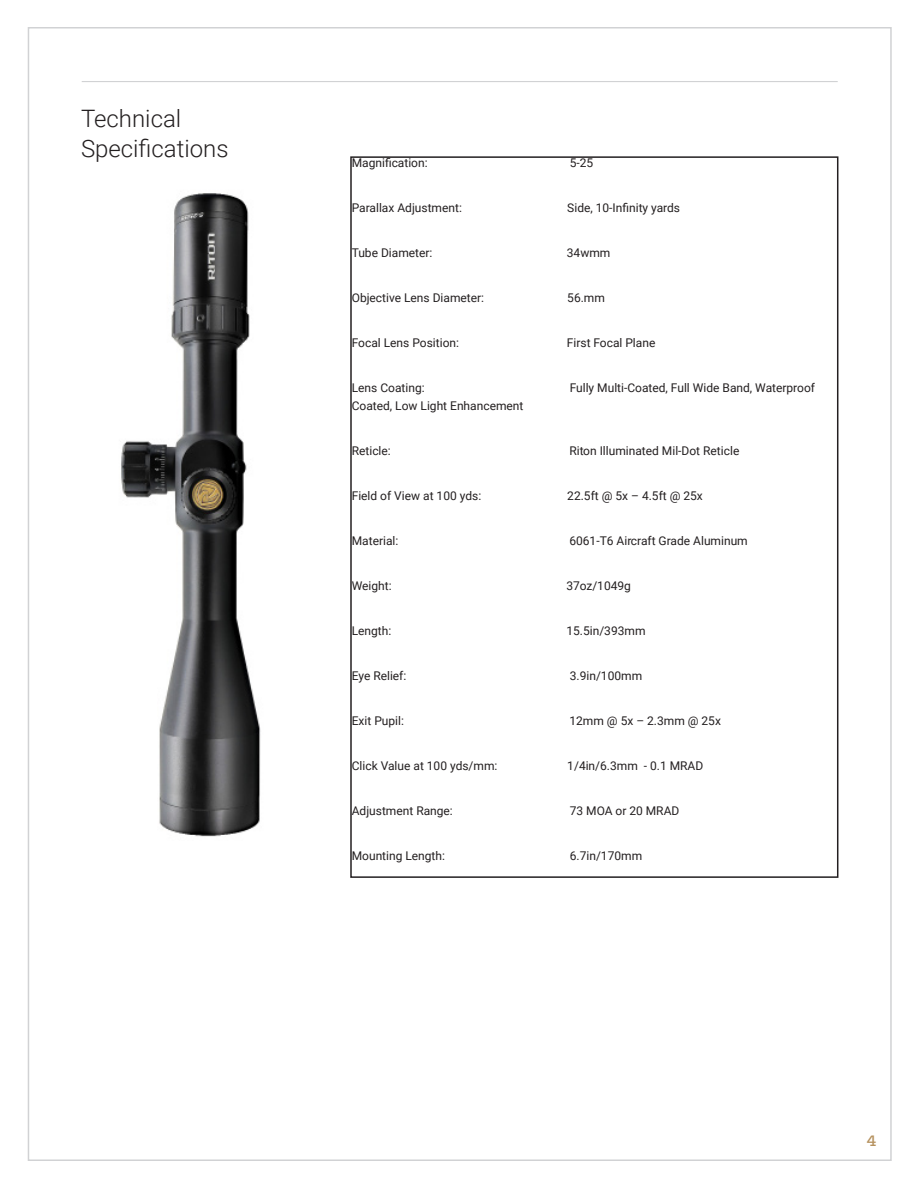
<style>
.page{position:relative;width:918px;height:1188px;background:#fff}
.page>*{position:absolute;margin:0;border:0;box-sizing:border-box;transform-origin:0 0}
.t1{font:300 24px/30px "Roboto";color:#231f20}
.t2{font:500 15px "Vitesse";color:#b6925f}
._25{font:12px "Roboto";color:#231f20}
</style>
<div class="page">
<div style="left:350px;top:156px;width:488px;height:722px;border:2px solid #231f20"></div>
<hr style="left:82px;top:81px;width:756px;height:1px;background:#d1d2d4">
<img style="left:121px;top:193px;width:140px;height:644px">
<p class="t1" style="left:81px;top:103px;width:149px">Technical<br>Specifications</p>
<p class="_25" style="left:352px;top:154px;width:77px">Magnification:</p>
<p class="_25" style="left:570px;top:154px;width:25px">5-25</p>
<p class="_25" style="left:352px;top:199px;width:112px">Parallax Adjustment:</p>
<p class="_25" style="left:567px;top:199px;width:114px">Side, 10-Infinity yards</p>
<p class="_25" style="left:352px;top:244px;width:82px">Tube Diameter:</p>
<p class="_25" style="left:567px;top:244px;width:45px">34wmm</p>
<p class="_25" style="left:352px;top:289px;width:134px">Objective Lens Diameter:</p>
<p class="_25" style="left:567px;top:289px;width:39px">56.mm</p>
<p class="_25" style="left:352px;top:334px;width:109px">Focal Lens Position:</p>
<p class="_25" style="left:567px;top:334px;width:90px">First Focal Plane</p>
<p class="_25" style="left:352px;top:379px;width:74px">Lens Coating:</p>
<p class="_25" style="left:570px;top:379px;width:247px">Fully Multi-Coated, Full Wide Band, Waterproof</p>
<p class="_25" style="left:352px;top:397px;width:173px">Coated, Low Light Enhancement</p>
<p class="_25" style="left:352px;top:442px;width:41px">Reticle:</p>
<p class="_25" style="left:569px;top:442px;width:171px">Riton Illuminated Mil-Dot Reticle</p>
<p class="_25" style="left:352px;top:487px;width:131px">Field of View at 100 yds:</p>
<p class="_25" style="left:567px;top:487px;width:137px">22.5ft @ 5x – 4.5ft @ 25x</p>
<p class="_25" style="left:352px;top:532px;width:48px">Material:</p>
<p class="_25" style="left:569px;top:532px;width:180px">6061-T6 Aircraft Grade Aluminum</p>
<p class="_25" style="left:352px;top:577px;width:41px">Weight:</p>
<p class="_25" style="left:566px;top:577px;width:66px">37oz/1049g</p>
<p class="_25" style="left:352px;top:622px;width:41px">Length:</p>
<p class="_25" style="left:566px;top:622px;width:81px">15.5in/393mm</p>
<p class="_25" style="left:352px;top:667px;width:56px">Eye Relief:</p>
<p class="_25" style="left:570px;top:667px;width:74px">3.9in/100mm</p>
<p class="_25" style="left:352px;top:712px;width:54px">Exit Pupil:</p>
<p class="_25" style="left:569px;top:712px;width:153px">12mm @ 5x – 2.3mm @ 25x</p>
<p class="_25" style="left:352px;top:757px;width:147px">Click Value at 100 yds/mm:</p>
<p class="_25" style="left:567px;top:757px;width:138px">1/4in/6.3mm - 0.1 MRAD</p>
<p class="_25" style="left:352px;top:802px;width:103px">Adjustment Range:</p>
<p class="_25" style="left:570px;top:802px;width:111px">73 MOA or 20 MRAD</p>
<p class="_25" style="left:352px;top:847px;width:95px">Mounting Length:</p>
<p class="_25" style="left:570px;top:847px;width:74px">6.7in/170mm</p>
<p class="t2" style="left:867px;top:1131px;width:12px">4</p>
</div>
